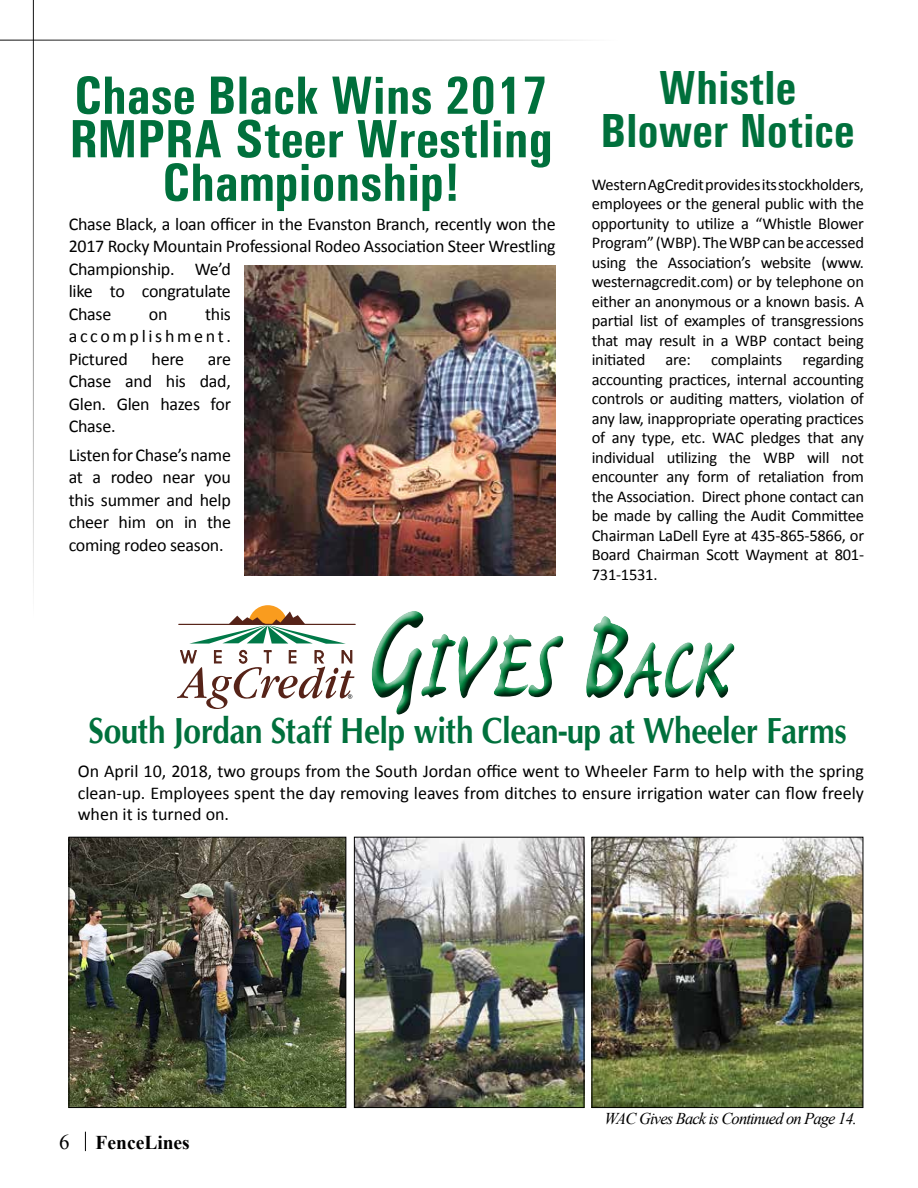
<style>
.page{position:relative;width:918px;height:1188px;background:#fff}
.page>*{position:absolute;margin:0;border:0;box-sizing:border-box;transform-origin:0 0}
.t1{font:700 127.65px "Caflisch Script Pro";color:#00833e;scale:.67 1}
.t2{font:700 condensed 54px/43.5px "Univers";color:#00703c;text-align:center}
.t3{font:700 condensed 48px/43.5px "Univers";color:#00703c;text-align:center}
.t4{font:700 36.15px "CG Omega";letter-spacing:-.01em;color:#00703c;scale:.87 1}
.t5{font:700 19.5px "Times New Roman";color:#000}
.t6{font:18px/22.5px "Calibri";letter-spacing:-.015em;color:#000;text-align:justify}
.t7{font:16.5px/19.5px "Calibri";letter-spacing:-.015em;color:#000;text-align:justify}
.t8{font:italic 16.5px "Times New Roman";letter-spacing:-.05em;color:#000}
.s1{font-size:182.25px}
.s2{font-size:162.6px}
.s3{font-size:113.85px}
.s4{font-weight:400;font-size:21px}
</style>
<div class="page">
<svg style="left:85px;top:1132px;width:1px;height:19px"></svg>
<hr style="left:33px;top:0;width:1px;height:618px;background:#000">
<hr style="left:0;top:40px;width:618px;height:1px;background:#000">
<div style="left:368px;top:608px;width:377px;height:118px;background:#000;opacity:.75"></div>
<hr style="left:179px;top:624px;width:176px;height:1px;background:#562318">
<svg style="left:177px;top:605px;width:177px;height:104px"></svg>
<img style="left:244px;top:266px;width:312px;height:309px">
<img style="left:71px;top:839px;width:273px;height:267px">
<div style="left:69px;top:837px;width:277px;height:271px;border:1px solid #000"></div>
<img style="left:594px;top:839px;width:267px;height:267px">
<div style="left:592px;top:837px;width:271px;height:271px;border:1px solid #000"></div>
<img style="left:356px;top:839px;width:226px;height:267px">
<div style="left:354px;top:837px;width:230px;height:271px;border:1px solid #000"></div>
<h2 class="t2" style="left:70px;top:73px;width:484px">Chase Black Wins 2017<br>RMPRA Steer Wrestling<br>Championship!</h2>
<p class="t6" style="left:69px;top:212px;width:489px;text-align:left">Chase Black, a loan officer in the Evanston Branch, recently won the 2017 Rocky Mountain Professional Rodeo Association Steer Wrestling Championship. We’d<br>like to congratulate<br>Chase</p>
<p class="t6" style="left:69px;top:302px;width:164px;text-indent:136px">this accomplishment.<br>Pictured</p>
<p class="t6" style="left:149px;top:302px;width:20px">on</p>
<p class="t6" style="left:152px;top:347px;width:34px">here</p>
<p class="t6" style="left:69px;top:347px;width:164px;text-indent:139px">are Chase and his dad, Glen. Glen hazes for Chase.</p>
<p class="t6" style="left:69px;top:444px;width:164px">Listen for Chase’s name at a rodeo near you this summer and help cheer him on in the coming rodeo season.</p>
<h3 class="t3" style="left:600px;top:65px;width:256px">Whistle<br>Blower Notice</h3>
<p class="t7" style="left:592px;top:174px;width:274px">Western AgCredit provides its stockholders, employees or the general public with the opportunity to utilize a “Whistle Blower Program” (WBP). The WBP can be accessed using the Association’s website (www. westernagcredit.com) or by telephone on either an anonymous or a known basis. A partial list of examples of transgressions that may result in a WBP contact being initiated are: complaints regarding accounting practices, internal accounting controls or auditing matters, violation of any law, inappropriate operating practices of any type, etc. WAC pledges that any individual utilizing the WBP will not encounter any form of retaliation from the Association. Direct phone contact can be made by calling the Audit Committee Chairman LaDell Eyre at 435-865-5866, or Board Chairman Scott Wayment at 801- 731-1531.</p>
<h1 class="t1" style="left:362px;top:599px;width:548px"><span class="s1">G</span>ives <span class="s2">B</span><span class="s3">ack</span></h1>
<h3 class="t4" style="left:88px;top:708px;width:873px">South Jordan Staff Help with Clean-up at Wheeler Farms</h3>
<p class="t6" style="left:78px;top:760px;width:788px;line-height:21.6px">On April 10, 2018, two groups from the South Jordan office went to Wheeler Farm to help with the spring clean-up. Employees spent the day removing leaves from ditches to ensure irrigation water can flow freely when it is turned on.</p>
<p class="t5" style="left:59px;top:1129px;width:132px"><span class="s4">6</span> FenceLines</p>
<p class="t8" style="left:605px;top:1107px;width:254px">WAC Gives Back is Continued on Page 14.</p>
</div>
